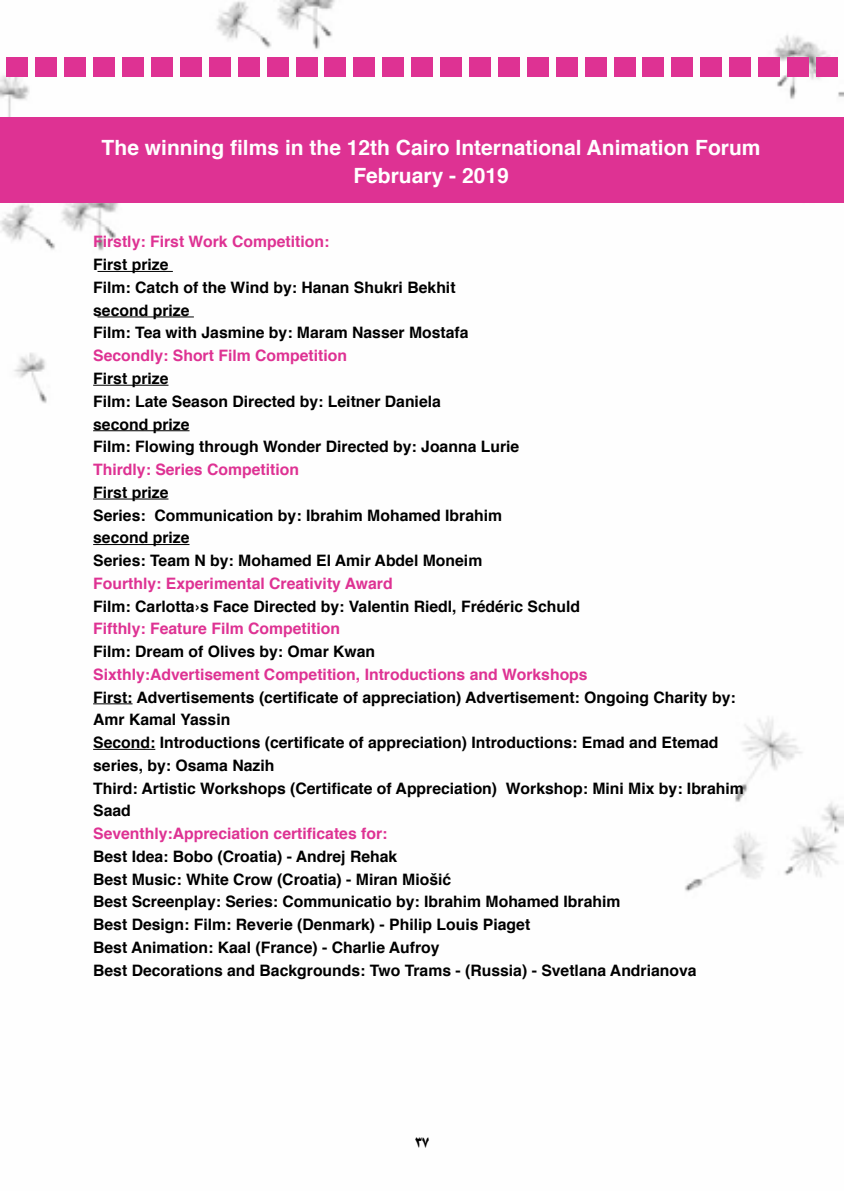
<style>
.page{position:relative;width:844px;height:1191px;background:#fff}
.page>*{position:absolute;margin:0;border:0;box-sizing:border-box;transform-origin:0 0}
.t1{font:700 21px/28px "Helvetica";color:#fff;text-align:center}
.t2{font:700 15.75px/22.8px "Helvetica";color:#000}
.t3{font:700 15.75px "Helvetica";color:#de3293}
.t4{font:15.75px "A Xt Share QXL";color:#000}
</style>
<div class="page">
<img style="left:0;top:0;width:844px;height:892px">
<div style="left:1px;top:117px;width:842px;height:86px;background:#de3293"></div>
<div style="left:6px;top:57px;width:22px;height:20px;background:#de3293"></div>
<div style="left:35px;top:57px;width:22px;height:20px;background:#de3293"></div>
<div style="left:64px;top:57px;width:22px;height:20px;background:#de3293"></div>
<div style="left:93px;top:57px;width:22px;height:20px;background:#de3293"></div>
<div style="left:122px;top:57px;width:22px;height:20px;background:#de3293"></div>
<div style="left:151px;top:57px;width:22px;height:20px;background:#de3293"></div>
<div style="left:180px;top:57px;width:22px;height:20px;background:#de3293"></div>
<div style="left:209px;top:57px;width:22px;height:20px;background:#de3293"></div>
<div style="left:238px;top:57px;width:21px;height:20px;background:#de3293"></div>
<div style="left:266px;top:57px;width:22px;height:20px;background:#de3293"></div>
<div style="left:295px;top:57px;width:22px;height:20px;background:#de3293"></div>
<div style="left:324px;top:57px;width:22px;height:20px;background:#de3293"></div>
<div style="left:353px;top:57px;width:22px;height:20px;background:#de3293"></div>
<div style="left:382px;top:57px;width:22px;height:20px;background:#de3293"></div>
<div style="left:411px;top:57px;width:22px;height:20px;background:#de3293"></div>
<div style="left:440px;top:57px;width:22px;height:20px;background:#de3293"></div>
<div style="left:469px;top:57px;width:22px;height:20px;background:#de3293"></div>
<div style="left:498px;top:57px;width:21px;height:20px;background:#de3293"></div>
<div style="left:526px;top:57px;width:22px;height:20px;background:#de3293"></div>
<div style="left:555px;top:57px;width:22px;height:20px;background:#de3293"></div>
<div style="left:584px;top:57px;width:22px;height:20px;background:#de3293"></div>
<div style="left:613px;top:57px;width:22px;height:20px;background:#de3293"></div>
<div style="left:642px;top:57px;width:22px;height:20px;background:#de3293"></div>
<div style="left:671px;top:57px;width:22px;height:20px;background:#de3293"></div>
<div style="left:700px;top:57px;width:22px;height:20px;background:#de3293"></div>
<div style="left:729px;top:57px;width:22px;height:20px;background:#de3293"></div>
<div style="left:758px;top:57px;width:21px;height:20px;background:#de3293"></div>
<div style="left:786px;top:57px;width:22px;height:20px;background:#de3293"></div>
<div style="left:815px;top:57px;width:22px;height:20px;background:#de3293"></div>
<hr style="left:97px;top:271px;width:76px;height:1px;background:#000">
<hr style="left:97px;top:316px;width:97px;height:1px;background:#000">
<hr style="left:93px;top:385px;width:75px;height:1px;background:#000">
<hr style="left:93px;top:430px;width:96px;height:1px;background:#000">
<hr style="left:93px;top:498px;width:75px;height:1px;background:#000">
<hr style="left:93px;top:544px;width:96px;height:1px;background:#000">
<hr style="left:93px;top:703px;width:39px;height:1px;background:#000">
<hr style="left:93px;top:749px;width:62px;height:1px;background:#000">
<h1 class="t1" style="left:102px;top:134px;width:660px">The winning films in the 12th Cairo International Animation Forum<br>February - 2019</h1>
<p class="t3" style="left:93px;top:229px;width:237px">Firstly: First Work Competition:</p>
<p class="t2" style="left:93px;top:253px;width:377px">First prize<br>Film: Catch of the Wind by: Hanan Shukri Bekhit second prize<br>Film: Tea with Jasmine by: Maram Nasser Mostafa</p>
<p class="t3" style="left:93px;top:343px;width:255px">Secondly: Short Film Competition</p>
<p class="t2" style="left:93px;top:367px;width:427px">First prize<br>Film: Late Season Directed by: Leitner Daniela<br>second prize<br>Film: Flowing through Wonder Directed by: Joanna Lurie</p>
<p class="t3" style="left:93px;top:457px;width:207px">Thirdly: Series Competition</p>
<p class="t2" style="left:154px;top:481px;width:349px;text-indent:-61px">First prize<br>Communication by: Ibrahim Mohamed Ibrahim</p>
<p class="t2" style="left:93px;top:504px;width:390px">Series:<br>second prize<br>Series: Team N by: Mohamed El Amir Abdel Moneim</p>
<p class="t3" style="left:93px;top:570px;width:301px">Fourthly: Experimental Creativity Award</p>
<p class="t2" style="left:93px;top:595px;width:488px">Film: Carlotta s› Face Directed by: Valentin Riedl, Frédéric Schuld</p>
<p class="t3" style="left:93px;top:616px;width:248px">Fifthly: Feature Film Competition</p>
<p class="t2" style="left:93px;top:640px;width:283px">Film: Dream of Olives by: Omar Kwan</p>
<p class="t3" style="left:93px;top:661px;width:496px">Sixthly:Advertisement Competition, Introductions and Workshops</p>
<p class="t2" style="left:93px;top:686px;width:644px">First: Advertisements (certificate of appreciation) Advertisement: Ongoing Charity by:</p>
<p class="t2" style="left:93px;top:708px;width:139px">Amr Kamal Yassin</p>
<p class="t2" style="left:93px;top:731px;width:626px">Second: Introductions (certificate of appreciation) Introductions: Emad and Etemad</p>
<p class="t2" style="left:93px;top:754px;width:183px">series, by: Osama Nazih</p>
<p class="t2" style="left:506px;top:777px;width:239px">Workshop: Mini Mix by: Ibrahim</p>
<p class="t2" style="left:93px;top:777px;width:405px">Third: Artistic Workshops (Certificate of Appreciation)<br>Saad</p>
<p class="t3" style="left:93px;top:820px;width:296px">Seventhly:Appreciation certificates for:</p>
<p class="t2" style="left:93px;top:845px;width:605px">Best Idea: Bobo (Croatia) - Andrej Rehak<br>Best Music: White Crow (Croatia) - Miran Miošić<br>Best Screenplay: Series: Communicatio by: Ibrahim Mohamed Ibrahim<br>Best Design: Film: Reverie (Denmark) - Philip Louis Piaget<br>Best Animation: Kaal (France) - Charlie Aufroy<br>Best Decorations and Backgrounds: Two Trams - (Russia) - Svetlana Andrianova</p>
<p class="t4" style="left:415px;top:1133px;width:15px">37</p>
</div>
